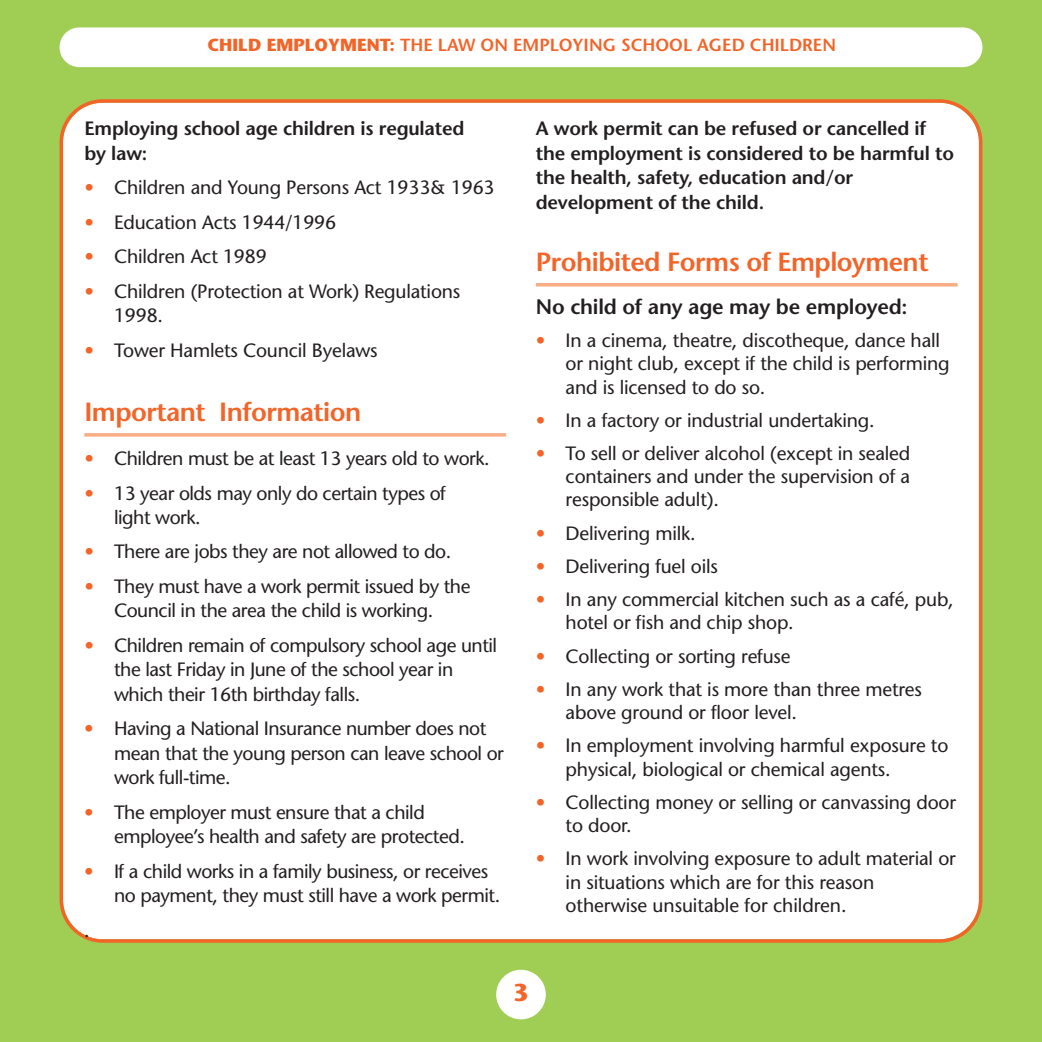
<style>
.page{position:relative;width:1042px;height:1042px;background:#a0ce55}
.page>*{position:absolute;margin:0;border:0;box-sizing:border-box;transform-origin:0 0}
.t1{font:600 26.25px "Stone Sans";letter-spacing:-.02em;color:#f26428}
.t2{font:700 24.5px "Stone Sans";color:#f26428}
.t3{font:600 21px "Stone Sans";letter-spacing:-.01em;color:#231f20}
.t4{font:19.25px/23.3px "Stone Sans";letter-spacing:-.01em;color:#231f20}
.t5{font:600 19.25px/24.5px "Stone Sans";letter-spacing:-.01em;color:#231f20}
.t6{font:600 17.5px "Stone Sans";color:#f26428}
.s1{font-weight:700}
.s2{color:#f26428}
</style>
<div class="page">
<div style="left:60px;top:99px;width:922px;height:844px;background:#fff"></div>
<svg style="left:84px;top:433px;width:422px;height:4px;background:#f9b693"></svg>
<hr style="left:536px;top:283px;width:421px;height:3px;background:#f9ad84">
<div style="left:496px;top:970px;width:50px;height:49px;background:#fff;border-radius:50%"></div>
<div style="left:60px;top:27px;width:922px;height:40px;background:#fff;border-radius:20px"></div>
<p class="t6" style="left:208px;top:38px;width:630px"><span class="s1">CHILD EMPLOYMENT:</span> THE LAW ON EMPLOYING SCHOOL AGED CHILDREN</p>
<p class="t5" style="left:84px;top:118px;width:381px">Employing school age children is regulated by law:</p>
<p class="t4" style="left:84px;top:178px;width:412px"><span class="s2">•</span> Children and Young Persons Act 1933&amp; 1963</p>
<p class="t4" style="left:84px;top:212px;width:253px"><span class="s2">•</span> Education Acts 1944/1996</p>
<p class="t4" style="left:84px;top:247px;width:184px"><span class="s2">•</span> Children Act 1989</p>
<p class="t4" style="left:114px;top:281px;width:348px;line-height:24.5px;text-indent:-30px"><span class="s2">•</span> Children (Protection at Work) Regulations<br>1998.</p>
<p class="t4" style="left:84px;top:340px;width:295px"><span class="s2">•</span> Tower Hamlets Council Byelaws</p>
<h1 class="t1" style="left:84px;top:401px;width:278px">Important Information</h1>
<p class="t4" style="left:84px;top:449px;width:407px"><span class="s2">•</span> Children must be at least 13 years old to work.</p>
<p class="t4" style="left:114px;top:482px;width:333px;line-height:24.5px;text-indent:-30px"><span class="s2">•</span> 13 year olds may only do certain types of light work.</p>
<p class="t4" style="left:84px;top:542px;width:368px"><span class="s2">•</span> There are jobs they are not allowed to do.</p>
<p class="t4" style="left:84px;top:576px;width:388px;line-height:24.5px;text-align:center"><span class="s2">•</span> They must have a work permit issued by the<br>Council in the area the child is working.</p>
<p class="t4" style="left:114px;top:635px;width:385px;line-height:24.5px;text-indent:-30px"><span class="s2">•</span> Children remain of compulsory school age until the last Friday in June of the school year in which their 16th birthday falls.</p>
<p class="t4" style="left:114px;top:718px;width:391px;line-height:24.5px;text-indent:-30px"><span class="s2">•</span> Having a National Insurance number does not mean that the young person can leave school or work full-time.</p>
<p class="t4" style="left:114px;top:802px;width:352px;line-height:24.5px;text-indent:-30px"><span class="s2">•</span> The employer must ensure that a child employee’s health and safety are protected.</p>
<p class="t4" style="left:114px;top:860px;width:388px;line-height:24.5px;text-indent:-30px"><span class="s2">•</span> If a child works in a family business, or receives no payment, they must still have a work permit.</p>
<p class="t4" style="left:84px;top:920px;width:7px">.</p>
<p class="t5" style="left:536px;top:118px;width:420px">A work permit can be refused or cancelled if the employment is considered to be harmful to the health, safety, education and/or development of the child.</p>
<h1 class="t1" style="left:536px;top:251px;width:394px">Prohibited Forms of Employment</h1>
<p class="t3" style="left:536px;top:298px;width:373px">No child of any age may be employed:</p>
<p class="t4" style="left:565px;top:331px;width:385px;text-indent:-30px"><span class="s2">•</span> In a cinema, theatre, discotheque, dance hall or night club, except if the child is performing and is licensed to do so.</p>
<p class="t4" style="left:536px;top:410px;width:340px"><span class="s2">•</span> In a factory or industrial undertaking.</p>
<p class="t4" style="left:565px;top:444px;width:346px;text-align:justify;text-indent:-30px"><span class="s2">•</span> To sell or deliver alcohol (except in sealed containers and under the supervision of a responsible adult).</p>
<p class="t4" style="left:536px;top:523px;width:161px"><span class="s2">•</span> Delivering milk.</p>
<p class="t4" style="left:536px;top:556px;width:184px"><span class="s2">•</span> Delivering fuel oils</p>
<p class="t4" style="left:566px;top:590px;width:390px;text-indent:-30px"><span class="s2">•</span> In any commercial kitchen such as a café, pub, hotel or fish and chip shop.</p>
<p class="t4" style="left:536px;top:646px;width:256px"><span class="s2">•</span> Collecting or sorting refuse</p>
<p class="t4" style="left:566px;top:679px;width:358px;text-indent:-30px"><span class="s2">•</span> In any work that is more than three metres above ground or floor level.</p>
<p class="t4" style="left:566px;top:736px;width:384px;text-indent:-30px"><span class="s2">•</span> In employment involving harmful exposure to physical, biological or chemical agents.</p>
<p class="t4" style="left:566px;top:792px;width:392px;text-indent:-30px"><span class="s2">•</span> Collecting money or selling or canvassing door to door.</p>
<p class="t4" style="left:566px;top:849px;width:392px;text-indent:-30px"><span class="s2">•</span> In work involving exposure to adult material or in situations which are for this reason otherwise unsuitable for children.</p>
<p class="t2" style="left:513px;top:983px;width:17px">3</p>
</div>
